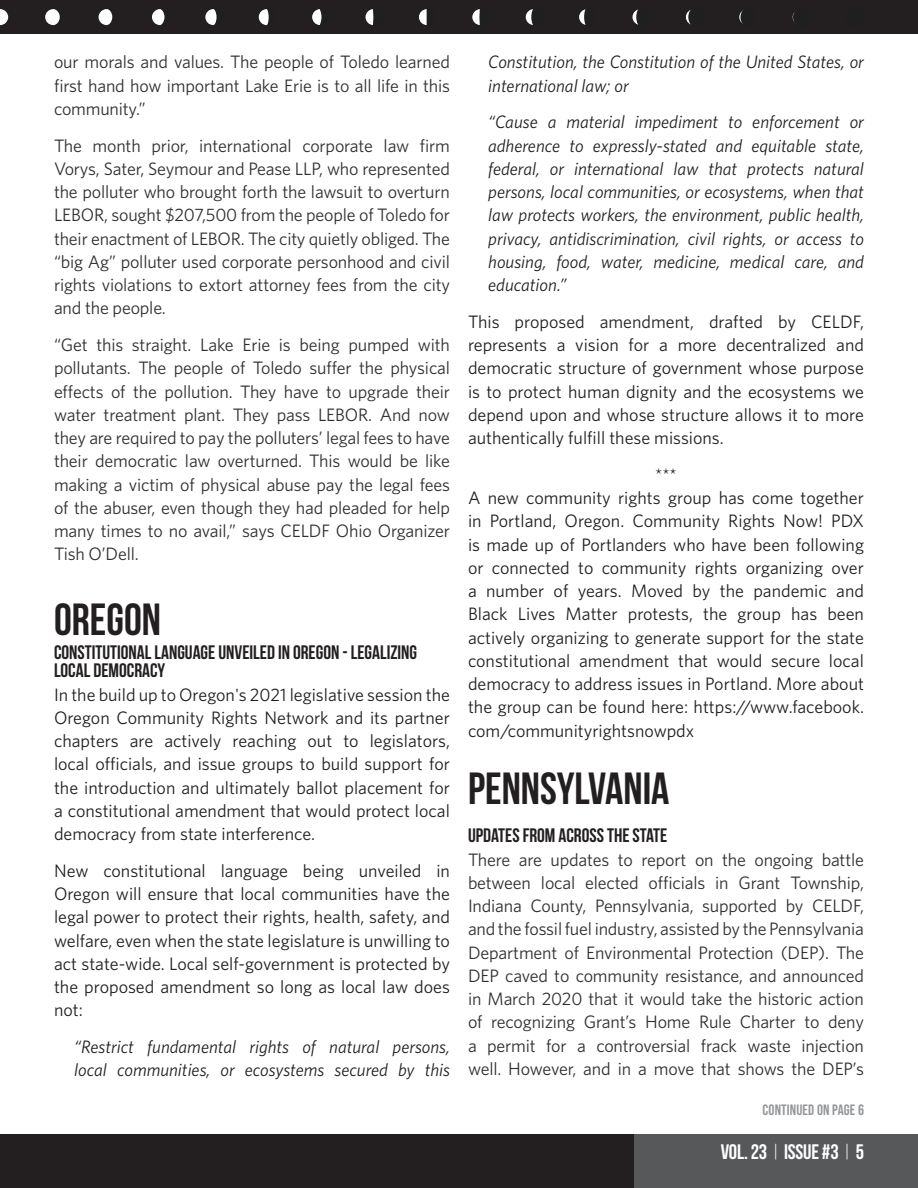
<style>
.page{position:relative;width:918px;height:1188px;background:#fff}
.page>*{position:absolute;margin:0;border:0;box-sizing:border-box;transform-origin:0 0}
.Title_2{font:700 45px "Bebas Neue";color:#231f20}
.Small_Caps{font:700 45px "Bebas Neue";color:#231f20}
.t1{font:700 21px "Bebas Neue";letter-spacing:-.01em;color:#fff}
.Small_Caps-2{font:700 19.5px/18px "Bebas Neue";color:#231f20}
.t2{font:18px/23.2px "Whitney";letter-spacing:-.01em;color:#332f30;text-align:justify}
.t3{font:18px/23.2px "Whitney";color:#231f20;text-align:justify}
.t4{font:italic 18px/23.2px "Whitney";color:#231f20}
.Continued_On{font:15px "Bebas Neue";letter-spacing:.01em;color:#939598}
.s1{font-weight:400}
</style>
<div class="page">
<div style="left:0;top:1134px;width:918px;height:54px;background:#231f20"></div>
<div style="left:634px;top:1134px;width:284px;height:54px;background:#57585a"></div>
<div style="left:0;top:0;width:918px;height:34px;background:#231f20"></div>
<svg style="left:0;top:9px;width:9px;height:17px"></svg>
<div style="left:791px;top:8px;width:20px;height:19px;border:2px solid #1f1f1f;border-radius:50%"></div>
<svg style="left:792px;top:8px;width:19px;height:19px"></svg>
<div style="left:845px;top:8px;width:18px;height:18px;background:#1f1f1f;border-radius:50%"></div>
<div style="left:845px;top:8px;width:19px;height:19px;border:2px solid #1f1f1f;border-radius:50%"></div>
<div style="left:738px;top:8px;width:19px;height:19px;border:2px solid #1f1f1f;border-radius:50%"></div>
<svg style="left:740px;top:8px;width:17px;height:19px"></svg>
<div style="left:684px;top:8px;width:20px;height:19px;border:2px solid #1f1f1f;border-radius:50%"></div>
<svg style="left:688px;top:8px;width:16px;height:19px"></svg>
<svg style="left:632px;top:8px;width:18px;height:18px"></svg>
<div style="left:631px;top:8px;width:19px;height:19px;border:2px solid #1f1f1f;border-radius:50%"></div>
<svg style="left:636px;top:8px;width:14px;height:19px"></svg>
<svg style="left:578px;top:8px;width:18px;height:18px"></svg>
<div style="left:578px;top:8px;width:19px;height:19px;border:2px solid #1f1f1f;border-radius:50%"></div>
<svg style="left:583px;top:8px;width:14px;height:19px"></svg>
<svg style="left:525px;top:8px;width:18px;height:18px"></svg>
<div style="left:524px;top:8px;width:20px;height:19px;border:2px solid #1f1f1f;border-radius:50%"></div>
<svg style="left:531px;top:8px;width:13px;height:19px"></svg>
<div style="left:472px;top:8px;width:18px;height:18px;background:#fff;border-radius:50%"></div>
<div style="left:471px;top:8px;width:19px;height:19px;border:2px solid #1f1f1f;border-radius:50%"></div>
<svg style="left:479px;top:8px;width:11px;height:19px"></svg>
<div style="left:150px;top:8px;width:20px;height:19px;border:2px solid #1f1f1f;border-radius:50%"></div>
<svg style="left:150px;top:8px;width:17px;height:19px"></svg>
<div style="left:205px;top:8px;width:18px;height:18px;background:#1f1f1f;border-radius:50%"></div>
<div style="left:204px;top:8px;width:19px;height:19px;border:2px solid #1f1f1f;border-radius:50%"></div>
<svg style="left:204px;top:8px;width:15px;height:19px"></svg>
<div style="left:258px;top:8px;width:18px;height:18px;background:#1f1f1f;border-radius:50%"></div>
<div style="left:257px;top:8px;width:20px;height:19px;border:2px solid #1f1f1f;border-radius:50%"></div>
<svg style="left:257px;top:8px;width:14px;height:19px"></svg>
<div style="left:311px;top:8px;width:18px;height:18px;background:#1f1f1f;border-radius:50%"></div>
<div style="left:311px;top:8px;width:19px;height:19px;border:2px solid #1f1f1f;border-radius:50%"></div>
<svg style="left:311px;top:8px;width:13px;height:19px"></svg>
<div style="left:365px;top:8px;width:18px;height:18px;background:#1f1f1f;border-radius:50%"></div>
<div style="left:364px;top:8px;width:19px;height:19px;border:2px solid #1f1f1f;border-radius:50%"></div>
<svg style="left:364px;top:8px;width:12px;height:19px"></svg>
<div style="left:418px;top:8px;width:18px;height:18px;background:#fff;border-radius:50%"></div>
<div style="left:417px;top:8px;width:20px;height:19px;border:2px solid #1f1f1f;border-radius:50%"></div>
<svg style="left:426px;top:8px;width:11px;height:19px"></svg>
<div style="left:44px;top:8px;width:19px;height:19px;border:2px solid #1f1f1f;border-radius:50%"></div>
<svg style="left:44px;top:8px;width:18px;height:19px"></svg>
<div style="left:97px;top:8px;width:20px;height:19px;border:2px solid #1f1f1f;border-radius:50%"></div>
<svg style="left:97px;top:8px;width:18px;height:19px"></svg>
<p class="t2" style="left:54px;top:50px;width:398px">our morals and values. The people of Toledo learned first hand how important Lake Erie is to all life in this community.”</p>
<p class="t2" style="left:54px;top:133px;width:398px">The month prior, international corporate law firm Vorys, Sater, Seymour and Pease LLP, who represented the polluter who brought forth the lawsuit to overturn LEBOR, sought $207,500 from the people of Toledo for their enactment of LEBOR. The city quietly obliged. The “big Ag” polluter used corporate personhood and civil rights violations to extort attorney fees from the city and the people.</p>
<p class="t2" style="left:54px;top:333px;width:398px">“Get this straight. Lake Erie is being pumped with pollutants. The people of Toledo suffer the physical effects of the pollution. They have to upgrade their water treatment plant. They pass LEBOR. And now they are required to pay the polluters’ legal fees to have their democratic law overturned. This would be like making a victim of physical abuse pay the legal fees of the abuser, even though they had pleaded for help many times to no avail,” says CELDF Ohio Organizer Tish O’Dell.</p>
<p class="Small_Caps" style="left:54px;top:594px;width:109px">OREGON</p>
<p class="Small_Caps-2" style="left:54px;top:643px;width:365px">CONSTITUTIONAL LANGUAGE UNVEILED IN OREGON - LEGALIZING<br>LOCAL DEMOCRACY</p>
<p class="t3" style="left:54px;top:682px;width:398px">In the build up to Oregon's 2021 legislative session the Oregon Community Rights Network and its partner chapters are actively reaching out to legislators, local officials, and issue groups to build support for the introduction and ultimately ballot placement for a constitutional amendment that would protect local democracy from state interference.</p>
<p class="t3" style="left:54px;top:859px;width:398px">New constitutional language being unveiled in Oregon will ensure that local communities have the legal power to protect their rights, health, safety, and welfare, even when the state legislature is unwilling to act state-wide. Local self-government is protected by the proposed amendment so long as local law does not:</p>
<p class="t4" style="left:74px;top:1035px;width:377px">“Restrict fundamental rights of natural persons, local communities, or ecosystems secured by this</p>
<p class="t4" style="left:488px;top:50px;width:377px">Constitution, the Constitution of the United States, or international law; or</p>
<p class="t4" style="left:488px;top:110px;width:377px;text-align:justify">“Cause a material impediment to enforcement or adherence to expressly-stated and equitable state, federal, or international law that protects natural persons, local communities, or ecosystems, when that law protects workers, the environment, public health, privacy, antidiscrimination, civil rights, or access to housing, food, water, medicine, medical care, and education.”</p>
<p class="t3" style="left:468px;top:310px;width:398px">This proposed amendment, drafted by CELDF, represents a vision for a more decentralized and democratic structure of government whose purpose is to protect human dignity and the ecosystems we depend upon and whose structure allows it to more authentically fulfill these missions.</p>
<p class="t3" style="left:655px;top:463px;width:23px">***</p>
<p class="t3" style="left:468px;top:486px;width:398px">A new community rights group has come together in Portland, Oregon. Community Rights Now! PDX is made up of Portlanders who have been following or connected to community rights organizing over a number of years. Moved by the pandemic and Black Lives Matter protests, the group has been actively organizing to generate support for the state constitutional amendment that would secure local democracy to address issues in Portland. More about the group can be found here: https://www.facebook. com/communityrightsnowpdx</p>
<p class="Title_2" style="left:468px;top:764px;width:203px">PENNSYLVANIA</p>
<p class="Small_Caps-2" style="left:468px;top:826px;width:201px">UPDATES FROM ACROSS THE STATE</p>
<p class="t2" style="left:468px;top:847px;width:398px">There are updates to report on the ongoing battle between local elected officials in Grant Township, Indiana County, Pennsylvania, supported by CELDF, and the fossil fuel industry, assisted by the Pennsylvania Department of Environmental Protection (DEP). The DEP caved to community resistance, and announced in March 2020 that it would take the historic action of recognizing Grant’s Home Rule Charter to deny a permit for a controversial frack waste injection well. However, and in a move that shows the DEP’s</p>
<p class="Continued_On" style="left:763px;top:1101px;width:103px">CONTINUED ON PAGE 6</p>
<p class="t1" style="left:721px;top:1140px;width:145px">VOL. 23 <span class="s1">|</span> ISSUE #3 <span class="s1">|</span> 5</p>
</div>
